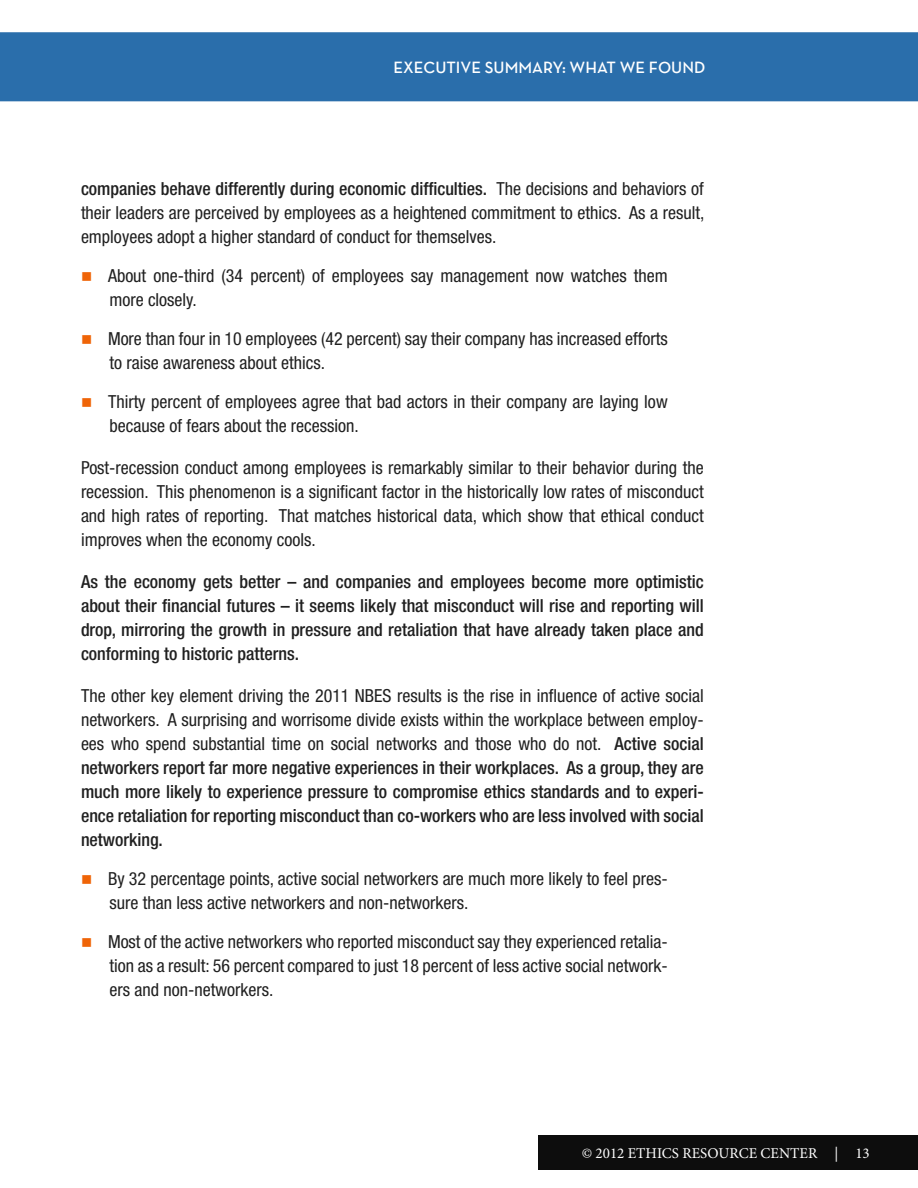
<style>
.page{position:relative;width:918px;height:1188px;background:#fff}
.page>*{position:absolute;margin:0;border:0;box-sizing:border-box;transform-origin:0 0}
.SECTION_TEXT{font:500 condensed 18px/24px "Helvetica Neue";color:#202020;text-align:justify}
.bullet{font:condensed 18px/24px "Helvetica Neue";color:#202020}
.SECTION_TEXT-2{font:condensed 18px/24px "Helvetica Neue";color:#202020;text-align:justify}
.SECTION_TEXT-3{font:600 16.5px "Neutra Text";color:#fff}
.t1{font:15px "Minion Pro";color:#fff}
.s1{font-weight:500}
.s2{font-weight:400}
</style>
<div class="page">
<div style="left:0;top:32px;width:918px;height:5px;background:#2a6eab"></div>
<hr style="left:0;top:97px;width:918px;height:4px;background:#2a6eab">
<div style="left:0;top:35px;width:918px;height:64px;background:#2a6eab"></div>
<div style="left:538px;top:1135px;width:380px;height:35px;background:#0d0d0d"></div>
<p class="SECTION_TEXT-3" style="left:394px;top:58px;width:313px">EXECUTIVE SUMMARY: WHAT WE FOUND</p>
<p class="SECTION_TEXT-2" style="left:81px;top:177px;width:625px"><span class="s1">companies behave differently during economic difficulties.</span> The decisions and behaviors of their leaders are perceived by employees as a heightened commitment to ethics. As a result, employees adopt a higher standard of conduct for themselves.</p>
<p class="bullet" style="left:108px;top:264px;width:561px">About one-third (34 percent) of employees say management now watches them more closely.</p>
<p class="bullet" style="left:108px;top:327px;width:561px">More than four in 10 employees (42 percent) say their company has increased efforts to raise awareness about ethics.</p>
<p class="bullet" style="left:108px;top:390px;width:561px">Thirty percent of employees agree that bad actors in their company are laying low because of fears about the recession.</p>
<p class="SECTION_TEXT-2" style="left:81px;top:456px;width:624px">Post-recession conduct among employees is remarkably similar to their behavior during the recession. This phenomenon is a significant factor in the historically low rates of misconduct and high rates of reporting. That matches historical data, which show that ethical conduct improves when the economy cools.</p>
<p class="SECTION_TEXT" style="left:81px;top:569px;width:624px">As the economy gets better – and companies and employees become more optimistic about their financial futures – it seems likely that misconduct will rise and reporting will drop, mirroring the growth in pressure and retaliation that have already taken place and conforming to historic patterns.</p>
<p class="SECTION_TEXT" style="left:81px;top:683px;width:624px"><span class="s2">The other key element driving the 2011 NBES results is the rise in influence of active social networkers. A surprising and worrisome divide exists within the workplace between employ&shy;ees who spend substantial time on social networks and those who do not.</span> Active social networkers report far more negative experiences in their workplaces. As a group, they are much more likely to experience pressure to compromise ethics standards and to experi&shy;ence retaliation for reporting misconduct than co-workers who are less involved with social networking.</p>
<p class="bullet" style="left:108px;top:867px;width:561px">By 32 percentage points, active social networkers are much more likely to feel pres&shy;sure than less active networkers and non-networkers.</p>
<p class="bullet" style="left:108px;top:930px;width:561px;text-align:justify">Most of the active networkers who reported misconduct say they experienced retalia&shy;tion as a result: 56 percent compared to just 18 percent of less active social network&shy;ers and non-networkers.</p>
<p class="t1" style="left:582px;top:1143px;width:290px">© 2012 ETHICS RESOURCE CENTER | 13</p>
</div>
